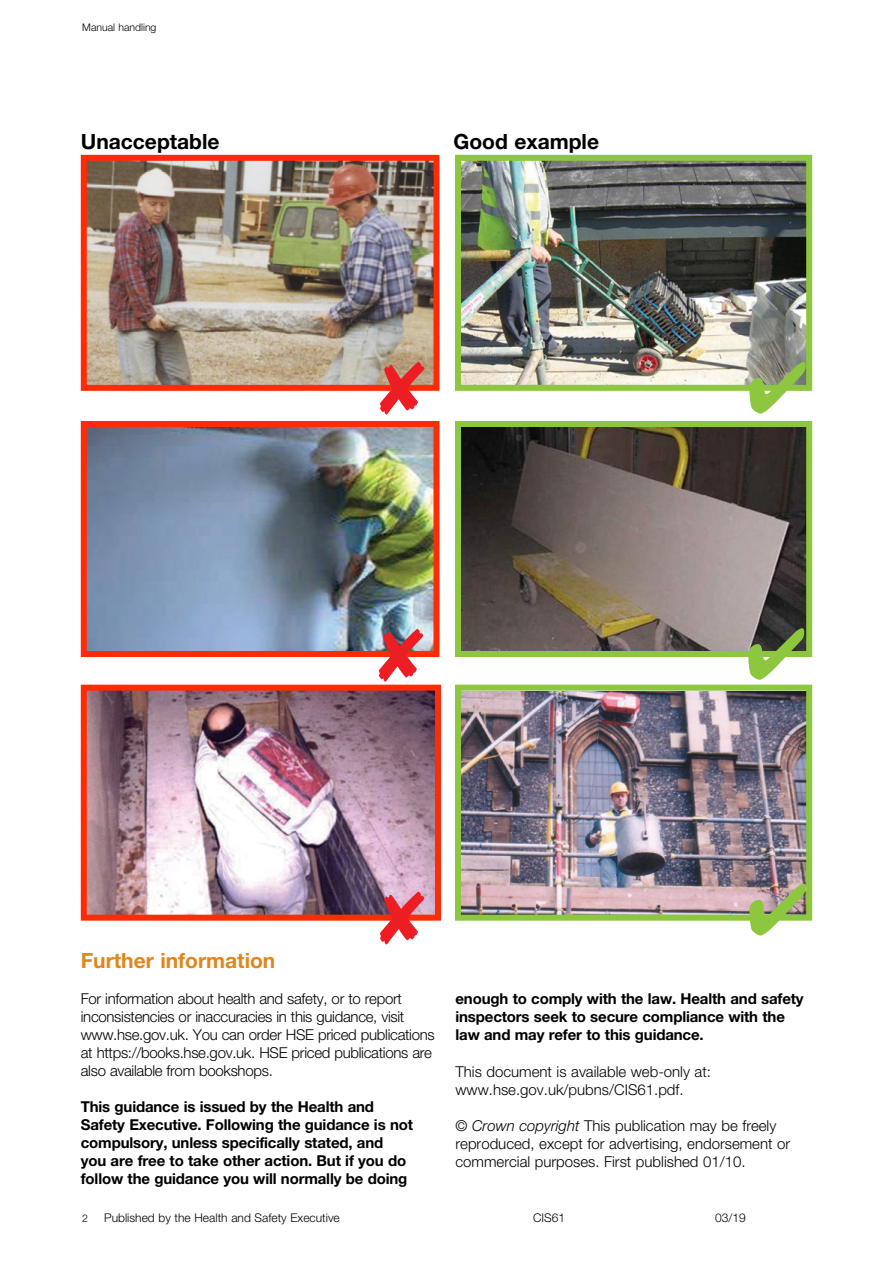
<style>
.page{position:relative;width:893px;height:1263px;background:#fff}
.page>*{position:absolute;margin:0;border:0;box-sizing:border-box;transform-origin:0 0}
.t1{font:700 21px "Helvetica Neue LT";color:#000}
.t2{font:700 21px "Helvetica Neue LT";color:#e0861b}
.t3{font:700 15px/18px "Helvetica Neue LT";letter-spacing:-.01em;color:#000}
.t4{font:300 15px/18px "Helvetica Neue LT";letter-spacing:-.02em;color:#000}
.t5{font:300 15px/18px "Helvetica Neue LT";color:#000}
.t6{font:300 12px "Helvetica Neue LT";color:#000}
.t7{font:300 10.5px "Helvetica Neue LT";color:#000}
.s1{font-family:"Helvetica Neue LT Std";font-style:italic}
</style>
<div class="page">
<img style="left:88px;top:162px;width:344px;height:222px">
<div style="left:81px;top:155px;width:358px;height:236px;border:6px solid #ff2b06"></div>
<img style="left:88px;top:428px;width:344px;height:222px">
<div style="left:81px;top:421px;width:358px;height:236px;border:6px solid #ff2b06"></div>
<img style="left:462px;top:428px;width:343px;height:222px">
<div style="left:455px;top:421px;width:357px;height:236px;border:6px solid #8dc63f"></div>
<img style="left:462px;top:162px;width:343px;height:222px">
<div style="left:455px;top:155px;width:357px;height:236px;border:6px solid #8dc63f"></div>
<img style="left:88px;top:692px;width:346px;height:222px">
<div style="left:81px;top:685px;width:360px;height:236px;border:6px solid #ff2b06"></div>
<img style="left:462px;top:692px;width:343px;height:222px">
<div style="left:455px;top:685px;width:357px;height:236px;border:6px solid #8dc63f"></div>
<svg style="left:380px;top:361px;width:44px;height:30px"></svg>
<svg style="left:379px;top:628px;width:44px;height:29px"></svg>
<svg style="left:380px;top:891px;width:44px;height:30px"></svg>
<svg style="left:749px;top:361px;width:56px;height:30px;background:#8d9674"></svg>
<svg style="left:748px;top:627px;width:56px;height:30px;background:#4c563c"></svg>
<img style="left:749px;top:883px;width:56px;height:38px">
<p class="t7" style="left:82px;top:21px;width:76px">Manual handling</p>
<p class="t1" style="left:81px;top:128px;width:140px">Unacceptable</p>
<p class="t1" style="left:453px;top:128px;width:147px">Good example</p>
<h3 class="t2" style="left:81px;top:947px;width:196px">Further information</h3>
<p class="t4" style="left:81px;top:989px;width:355px">For information about health and safety, or to report inconsistencies or inaccuracies in this guidance, visit www.hse.gov.uk. You can order HSE priced publications at https://books.hse.gov.uk. HSE priced publications are also available from bookshops.</p>
<p class="t3" style="left:81px;top:1097px;width:334px">This guidance is issued by the Health and Safety Executive. Following the guidance is not compulsory, unless specifically stated, and<br>you are free to take other action. But if you do follow the guidance you will normally be doing</p>
<p class="t3" style="left:455px;top:989px;width:350px">enough to comply with the law. Health and safety inspectors seek to secure compliance with the law and may refer to this guidance.</p>
<p class="t5" style="left:455px;top:1063px;width:257px">This document is available web-only at: www.hse.gov.uk/pubns/CIS61.pdf.</p>
<p class="t5" style="left:455px;top:1117px;width:336px">© <span class="s1">Crown copyright</span> This publication may be freely reproduced, except for advertising, endorsement or commercial purposes. First published 01/10.</p>
<p class="t7" style="left:82px;top:1212px;width:7px">2</p>
<p class="t6" style="left:104px;top:1211px;width:237px">Published by the Health and Safety Executive</p>
<p class="t6" style="left:533px;top:1211px;width:34px">CIS61</p>
<p class="t6" style="left:715px;top:1211px;width:32px">03/19</p>
</div>
